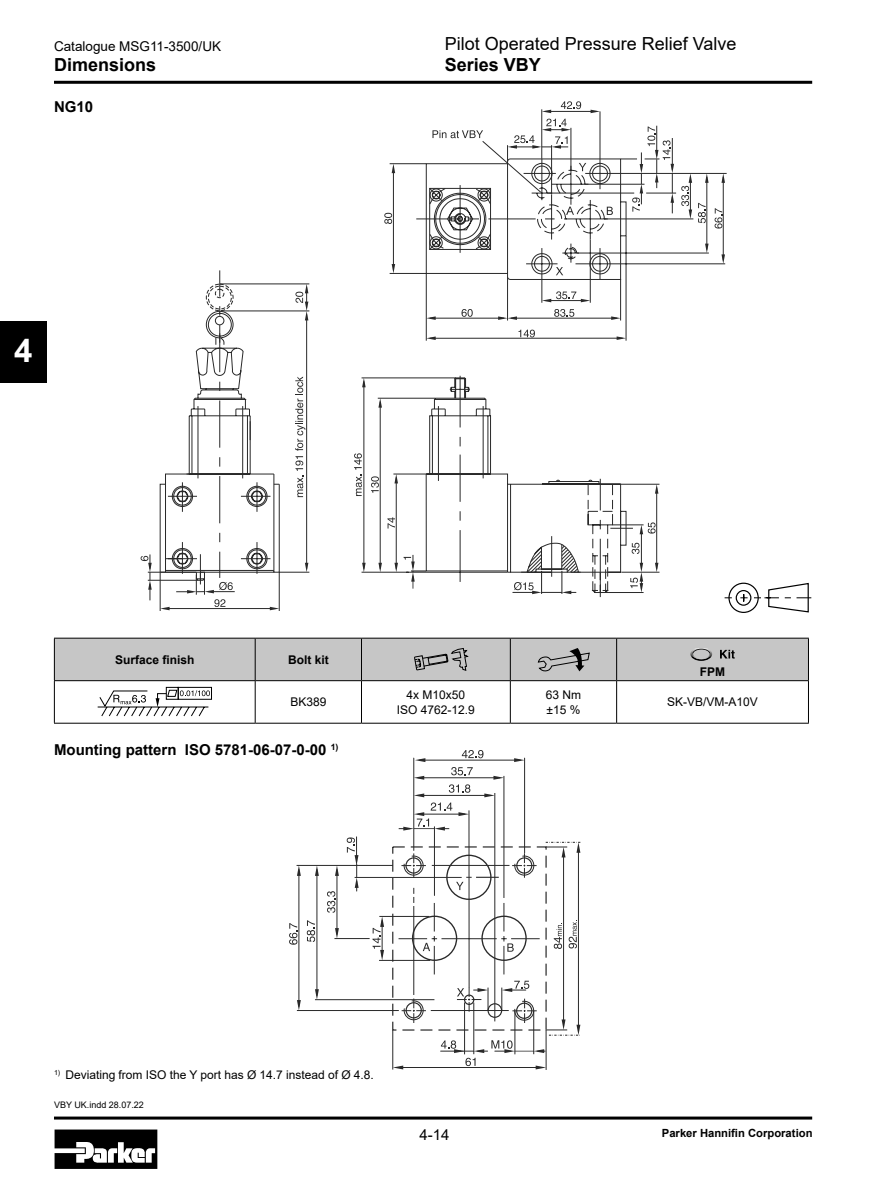
<style>
.page{position:relative;width:893px;height:1188px;background:#fff}
.page>*{position:absolute;margin:0;border:0;box-sizing:border-box;transform-origin:0 0}
.t1{font:700 33px "Arial";color:#fff}
.t2{font:18px "Arial";color:#000}
.t3{font:700 18px "Arial";color:#000}
.t4{font:700 15px "Arial";color:#000}
.t5{font:15px "Arial";color:#000}
.t6{font:13.5px "Arial";color:#000}
.Helv_10P{font:12px "Arial";color:#000}
.Technische_Daten{font:12px "Arial";color:#000}
.Technische_Daten-2{font:700 12px "Arial";color:#000}
.t7{font:700 11.25px "Arial";color:#000}
.t8{font:9px "Arial";color:#000}
</style>
<div class="page">
<div style="left:0;top:321px;width:47px;height:62px;background:#000"></div>
<hr style="left:54px;top:1117px;width:758px;height:3px;background:#000">
<hr style="left:54px;top:81px;width:758px;height:3px;background:#000">
<svg style="left:55px;top:1130px;width:102px;height:39px"></svg>
<svg style="left:725px;top:583px;width:86px;height:30px"></svg>
<svg style="left:389px;top:109px;width:338px;height:232px"></svg>
<svg style="left:561px;top:101px;width:20px;height:8px"></svg>
<svg style="left:554px;top:309px;width:20px;height:8px"></svg>
<svg style="left:518px;top:330px;width:17px;height:7px"></svg>
<svg style="left:461px;top:309px;width:12px;height:8px"></svg>
<svg style="left:384px;top:213px;width:8px;height:11px"></svg>
<svg style="left:715px;top:208px;width:7px;height:21px"></svg>
<svg style="left:698px;top:203px;width:8px;height:20px"></svg>
<svg style="left:542px;top:291px;width:48px;height:11px"></svg>
<hr style="left:430px;top:318px;width:74px;height:1px;background:#292929">
<svg style="left:426px;top:316px;width:10px;height:4px"></svg>
<hr style="left:511px;top:318px;width:106px;height:1px;background:#292929">
<svg style="left:498px;top:316px;width:19px;height:4px"></svg>
<svg style="left:611px;top:316px;width:10px;height:4px"></svg>
<hr style="left:430px;top:338px;width:193px;height:1px;background:#292929">
<svg style="left:426px;top:336px;width:10px;height:4px"></svg>
<svg style="left:617px;top:336px;width:9px;height:4px"></svg>
<hr style="left:393px;top:167px;width:1px;height:103px;background:#292929">
<svg style="left:392px;top:164px;width:3px;height:9px"></svg>
<svg style="left:392px;top:264px;width:3px;height:9px"></svg>
<svg style="left:681px;top:173px;width:11px;height:46px"></svg>
<hr style="left:707px;top:177px;width:1px;height:73px;background:#292929">
<svg style="left:705px;top:173px;width:4px;height:10px"></svg>
<svg style="left:705px;top:244px;width:4px;height:9px"></svg>
<hr style="left:723px;top:177px;width:1px;height:83px;background:#292929">
<svg style="left:721px;top:173px;width:4px;height:10px"></svg>
<svg style="left:721px;top:254px;width:4px;height:10px"></svg>
<hr style="left:545px;top:111px;width:51px;height:1px;background:#292929">
<svg style="left:542px;top:110px;width:9px;height:3px"></svg>
<svg style="left:591px;top:110px;width:9px;height:3px"></svg>
<svg style="left:416px;top:119px;width:258px;height:161px"></svg>
<hr style="left:148px;top:580px;width:50px;height:1px;background:#292929">
<hr style="left:148px;top:572px;width:48px;height:1px;background:#292929">
<hr style="left:160px;top:572px;width:1px;height:39px;background:#292929">
<hr style="left:279px;top:572px;width:30px;height:1px;background:#292929">
<hr style="left:279px;top:572px;width:1px;height:39px;background:#292929">
<hr style="left:220px;top:284px;width:89px;height:1px;background:#292929">
<hr style="left:221px;top:311px;width:88px;height:1px;background:#292929">
<svg style="left:141px;top:554px;width:11px;height:46px"></svg>
<svg style="left:295px;top:377px;width:10px;height:120px"></svg>
<hr style="left:306px;top:315px;width:1px;height:254px;background:#292929">
<svg style="left:305px;top:563px;width:3px;height:9px"></svg>
<svg style="left:159px;top:270px;width:121px;height:340px"></svg>
<hr style="left:621px;top:572px;width:38px;height:1px;background:#292929">
<hr style="left:621px;top:484px;width:38px;height:1px;background:#292929">
<svg style="left:361px;top:375px;width:240px;height:222px"></svg>
<svg style="left:354px;top:453px;width:8px;height:43px"></svg>
<svg style="left:371px;top:476px;width:8px;height:17px"></svg>
<svg style="left:387px;top:517px;width:8px;height:12px"></svg>
<hr style="left:396px;top:478px;width:1px;height:91px;background:#292929">
<svg style="left:394px;top:474px;width:4px;height:9px"></svg>
<svg style="left:394px;top:555px;width:21px;height:34px"></svg>
<svg style="left:295px;top:284px;width:13px;height:36px"></svg>
<svg style="left:425px;top:377px;width:233px;height:217px"></svg>
<hr style="left:299px;top:869px;width:1px;height:138px;background:#292929">
<svg style="left:297px;top:1000px;width:4px;height:10px"></svg>
<svg style="left:297px;top:866px;width:4px;height:10px"></svg>
<hr style="left:563px;top:851px;width:1px;height:175px;background:#292929">
<hr style="left:578px;top:846px;width:1px;height:185px;background:#292929">
<hr style="left:317px;top:869px;width:1px;height:127px;background:#292929">
<svg style="left:315px;top:989px;width:4px;height:10px"></svg>
<svg style="left:315px;top:866px;width:4px;height:10px"></svg>
<hr style="left:337px;top:869px;width:1px;height:66px;background:#292929">
<svg style="left:335px;top:866px;width:4px;height:10px"></svg>
<svg style="left:335px;top:928px;width:4px;height:10px"></svg>
<hr style="left:419px;top:760px;width:102px;height:1px;background:#292929">
<svg style="left:415px;top:758px;width:10px;height:4px"></svg>
<svg style="left:514px;top:758px;width:10px;height:4px"></svg>
<hr style="left:397px;top:1067px;width:145px;height:1px;background:#292929">
<svg style="left:393px;top:1066px;width:10px;height:3px"></svg>
<hr style="left:418px;top:778px;width:82px;height:1px;background:#292929">
<svg style="left:493px;top:776px;width:11px;height:4px"></svg>
<svg style="left:414px;top:776px;width:10px;height:4px"></svg>
<hr style="left:418px;top:795px;width:73px;height:1px;background:#292929">
<svg style="left:484px;top:793px;width:11px;height:4px"></svg>
<svg style="left:414px;top:793px;width:10px;height:4px"></svg>
<hr style="left:418px;top:814px;width:47px;height:1px;background:#292929">
<svg style="left:458px;top:812px;width:11px;height:4px"></svg>
<svg style="left:327px;top:891px;width:8px;height:22px"></svg>
<svg style="left:307px;top:920px;width:8px;height:22px"></svg>
<svg style="left:289px;top:923px;width:8px;height:22px"></svg>
<svg style="left:554px;top:923px;width:8px;height:26px"></svg>
<svg style="left:569px;top:922px;width:8px;height:26px"></svg>
<svg style="left:462px;top:750px;width:21px;height:8px"></svg>
<svg style="left:451px;top:767px;width:22px;height:8px"></svg>
<svg style="left:449px;top:784px;width:21px;height:9px"></svg>
<hr style="left:413px;top:758px;width:1px;height:92px;background:#292929">
<hr style="left:434px;top:827px;width:1px;height:68px;background:#292929">
<hr style="left:504px;top:776px;width:1px;height:122px;background:#292929">
<hr style="left:524px;top:758px;width:1px;height:95px;background:#292929">
<hr style="left:297px;top:865px;width:96px;height:1px;background:#292929">
<hr style="left:355px;top:877px;width:107px;height:1px;background:#292929">
<hr style="left:334px;top:938px;width:36px;height:1px;background:#292929">
<hr style="left:315px;top:999px;width:119px;height:1px;background:#292929">
<hr style="left:297px;top:1010px;width:102px;height:1px;background:#292929">
<hr style="left:379px;top:916px;width:50px;height:1px;background:#292929">
<hr style="left:379px;top:960px;width:51px;height:1px;background:#292929">
<svg style="left:372px;top:916px;width:12px;height:44px"></svg>
<svg style="left:402px;top:999px;width:24px;height:24px"></svg>
<hr style="left:431px;top:1010px;width:78px;height:1px;background:#292929">
<hr style="left:413px;top:906px;width:1px;height:89px;background:#292929">
<hr style="left:469px;top:811px;width:1px;height:176px;background:#292929">
<hr style="left:392px;top:1030px;width:1px;height:40px;background:#292929">
<hr style="left:546px;top:1030px;width:1px;height:40px;background:#292929">
<svg style="left:546px;top:842px;width:35px;height:15px"></svg>
<hr style="left:495px;top:793px;width:1px;height:228px;background:#292929">
<svg style="left:399px;top:853px;width:141px;height:121px"></svg>
<svg style="left:399px;top:803px;width:53px;height:28px"></svg>
<svg style="left:347px;top:837px;width:12px;height:54px"></svg>
<svg style="left:441px;top:981px;width:139px;height:88px"></svg>
<hr style="left:617px;top:638px;width:192px;height:1px;background:#000">
<hr style="left:808px;top:639px;width:1px;height:41px;background:#000">
<hr style="left:54px;top:681px;width:1px;height:42px;background:#000">
<hr style="left:255px;top:681px;width:1px;height:42px;background:#000">
<hr style="left:361px;top:681px;width:1px;height:42px;background:#000">
<hr style="left:510px;top:681px;width:1px;height:42px;background:#000">
<hr style="left:617px;top:680px;width:192px;height:1px;background:#000">
<hr style="left:616px;top:681px;width:1px;height:42px;background:#000">
<hr style="left:808px;top:681px;width:1px;height:42px;background:#000">
<hr style="left:54px;top:723px;width:201px;height:1px;background:#000">
<hr style="left:255px;top:723px;width:106px;height:1px;background:#000">
<hr style="left:361px;top:723px;width:149px;height:1px;background:#000">
<hr style="left:510px;top:723px;width:107px;height:1px;background:#000">
<hr style="left:617px;top:723px;width:192px;height:1px;background:#000">
<svg style="left:54px;top:638px;width:754px;height:43px;background:#bbb"></svg>
<svg style="left:720px;top:650px;width:15px;height:9px"></svg>
<svg style="left:690px;top:647px;width:22px;height:14px"></svg>
<div style="left:166px;top:687px;width:13px;height:13px;border:1px solid #000"></div>
<div style="left:178px;top:687px;width:34px;height:13px;border:1px solid #000"></div>
<svg style="left:97px;top:690px;width:113px;height:27px"></svg>
<p class="t6" style="left:54px;top:37px;width:169px">Catalogue MSG11-3500/UK</p>
<p class="t3" style="left:54px;top:52px;width:104px">Dimensions</p>
<p class="t4" style="left:54px;top:96px;width:41px">NG10</p>
<h1 class="t1" style="left:14px;top:327px;width:20px">4</h1>
<h2 class="t2" style="left:445px;top:31px;width:293px">Pilot Operated Pressure Relief Valve</h2>
<h2 class="t3" style="left:445px;top:52px;width:98px">Series VBY</h2>
<p class="Technische_Daten-2" style="left:115px;top:651px;width:81px">Surface finish</p>
<p class="Technische_Daten-2" style="left:288px;top:651px;width:42px">Bolt kit</p>
<p class="Technische_Daten" style="left:290px;top:694px;width:38px">BK389</p>
<p class="t4" style="left:54px;top:739px;width:286px">Mounting pattern ISO 5781-06-07-0-00 <sup>1)</sup></p>
<p class="Technische_Daten" style="left:407px;top:687px;width:60px">4x M10x50</p>
<p class="Technische_Daten" style="left:397px;top:701px;width:80px">ISO 4762-12.9</p>
<p class="Technische_Daten" style="left:546px;top:687px;width:37px">63 Nm</p>
<p class="Technische_Daten" style="left:546px;top:701px;width:35px">±15 %</p>
<p class="Technische_Daten-2" style="left:700px;top:664px;width:27px">FPM</p>
<p class="Technische_Daten" style="left:667px;top:694px;width:92px">SK-VB/VM-A10V</p>
<p class="Helv_10P" style="left:54px;top:1067px;width:321px"><sup>1)</sup> Deviating from ISO the Y port has Ø 14.7 instead of Ø 4.8.</p>
<p class="t8" style="left:54px;top:1098px;width:91px">VBY UK.indd 28.07.22</p>
<p class="t5" style="left:420px;top:1124px;width:32px">4-14</p>
<p class="t7" style="left:662px;top:1125px;width:152px">Parker Hannifin Corporation</p>
</div>
